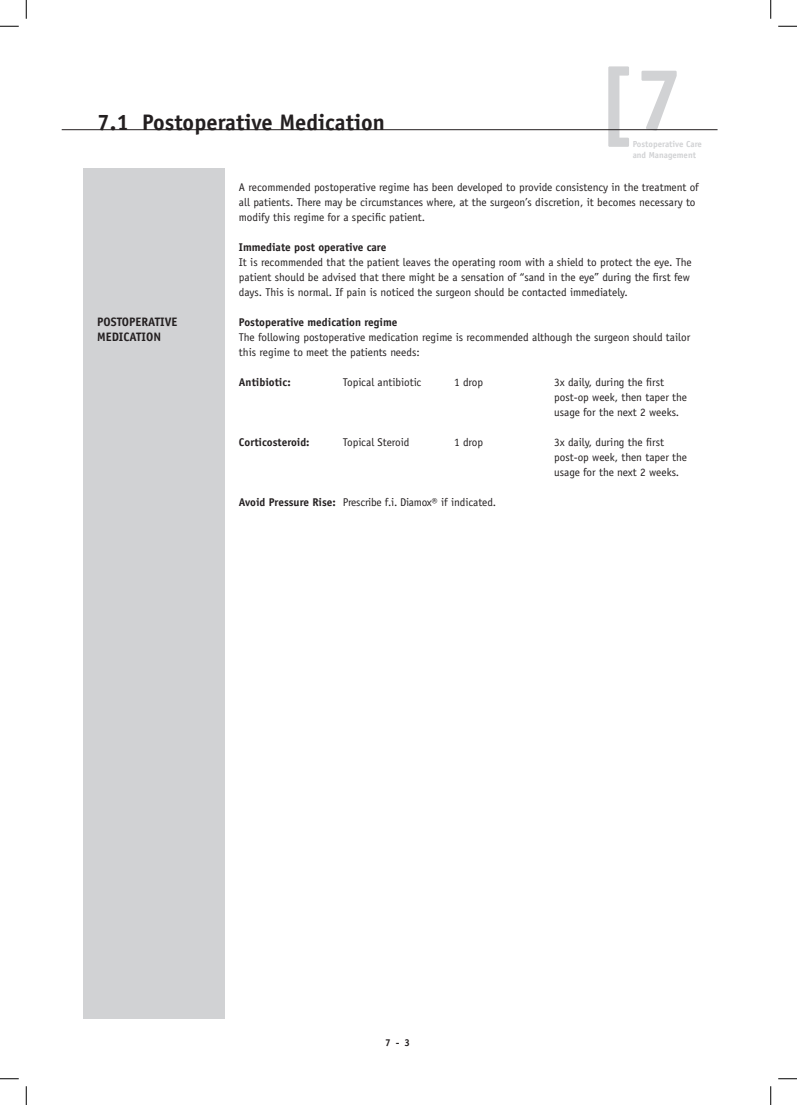
<style>
.page{position:relative;width:797px;height:1105px;background:#fff}
.page>*{position:absolute;margin:0;border:0;box-sizing:border-box;transform-origin:0 0}
.t1{font:700 87.5px "Officina Sans";color:#d1d2d4}
.t2{font:700 22.5px "Officina Sans";color:#231f20}
.t3{font:700 12.25px/15px "Officina Sans";color:#231f20}
.t4{font:11.25px/15px "Officina Sans";color:#231f20}
.t5{font:700 11.25px "Officina Sans";color:#231f20}
.t6{font:11.25px "Officina Sans";letter-spacing:-.02em;color:#231f20}
.t7{font:700 10px "Officina Sans";color:#231f20}
.t8{font:700 8.75px/10.5px "Officina Sans";color:#d1d2d4}
.s1{font-weight:700}
</style>
<div class="page">
<div style="left:83px;top:168px;width:142px;height:850px;background:#d1d2d4"></div>
<hr style="left:62px;top:129px;width:655px;height:1px;background:#231f20">
<svg style="left:0;top:25px;width:19px;height:2px"></svg>
<svg style="left:778px;top:25px;width:19px;height:2px"></svg>
<svg style="left:0;top:1078px;width:19px;height:1px"></svg>
<svg style="left:778px;top:1078px;width:19px;height:1px"></svg>
<svg style="left:25px;top:0;width:2px;height:19px"></svg>
<svg style="left:25px;top:1086px;width:2px;height:19px"></svg>
<svg style="left:770px;top:0;width:1px;height:19px"></svg>
<svg style="left:770px;top:1086px;width:1px;height:19px"></svg>
<h2 class="t2" style="left:97px;top:108px;width:289px">7.1 Postoperative Medication</h2>
<h1 class="t1" style="left:597px;top:45px;width:87px">[7</h1>
<p class="t8" style="left:632px;top:139px;width:71px">Postoperative Care and Management</p>
<p class="t3" style="left:97px;top:314px;width:82px">POSTOPERATIVE<br>MEDICATION</p>
<p class="t4" style="left:239px;top:180px;width:461px">A recommended postoperative regime has been developed to provide consistency in the treatment of all patients. There may be circumstances where, at the surgeon’s discretion, it becomes necessary to modify this regime for a specific patient.</p>
<p class="t5" style="left:239px;top:240px;width:149px">Immediate post operative care</p>
<p class="t4" style="left:239px;top:255px;width:454px">It is recommended that the patient leaves the operating room with a shield to protect the eye. The patient should be advised that there might be a sensation of “sand in the eye” during the first few days. This is normal. If pain is noticed the surgeon should be contacted immediately.</p>
<p class="t5" style="left:239px;top:315px;width:160px">Postoperative medication regime</p>
<p class="t4" style="left:239px;top:330px;width:453px">The following postoperative medication regime is recommended although the surgeon should tailor this regime to meet the patients needs:</p>
<p class="t5" style="left:239px;top:375px;width:53px">Antibiotic:</p>
<p class="t4" style="left:343px;top:375px;width:80px">Topical antibiotic</p>
<p class="t4" style="left:454px;top:375px;width:30px">1 drop</p>
<p class="t4" style="left:554px;top:375px;width:134px">3x daily, during the first post-op week, then taper the usage for the next 2 weeks.</p>
<p class="t5" style="left:239px;top:435px;width:72px">Corticosteroid:</p>
<p class="t4" style="left:343px;top:435px;width:68px">Topical Steroid</p>
<p class="t4" style="left:454px;top:435px;width:30px">1 drop</p>
<p class="t4" style="left:554px;top:435px;width:134px">3x daily, during the first post-op week, then taper the usage for the next 2 weeks.</p>
<p class="t6" style="left:239px;top:496px;width:259px"><span class="s1">Avoid Pressure Rise:</span> Prescribe f.i. Diamox® if indicated.</p>
<p class="t7" style="left:385px;top:1036px;width:26px">7 - 3</p>
</div>
